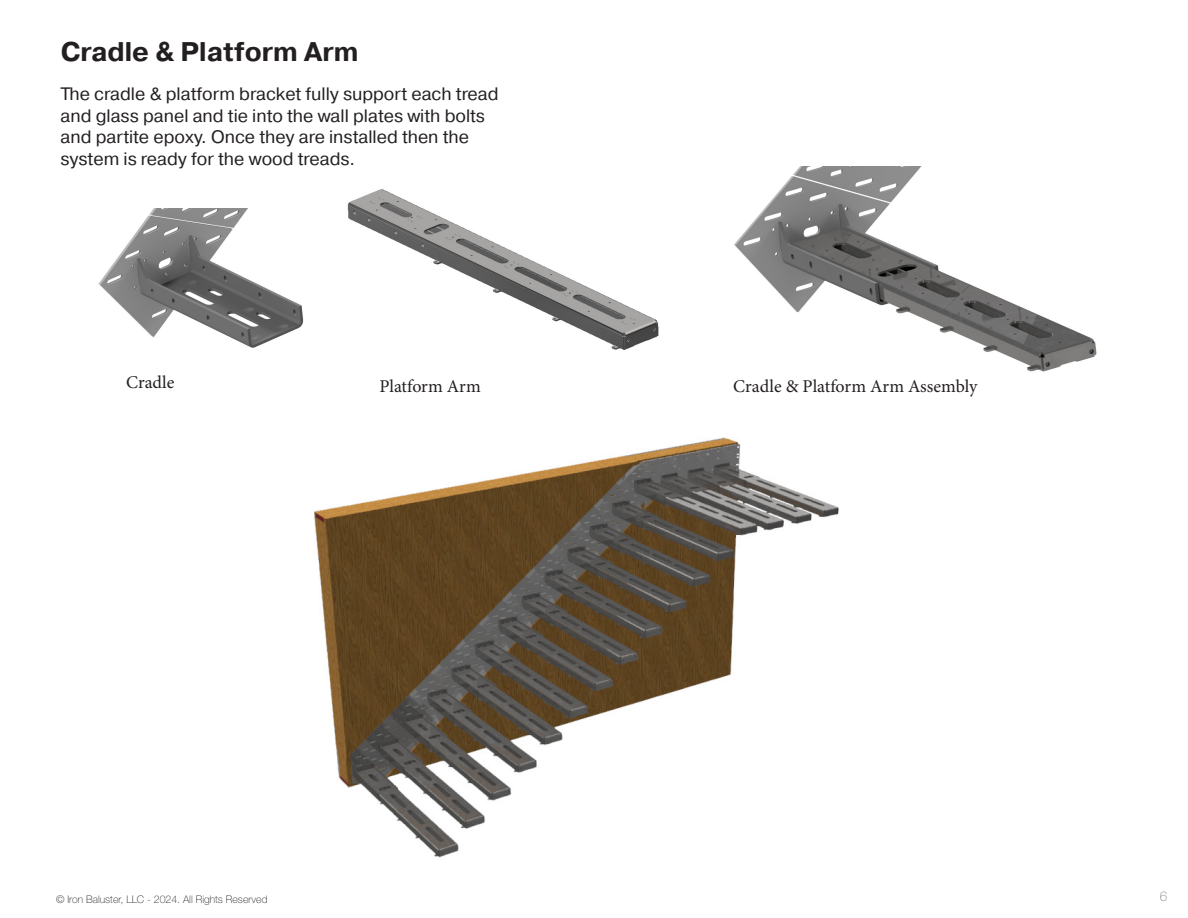
<style>
.page{position:relative;width:1188px;height:918px;background:#fff}
.page>*{position:absolute;margin:0;border:0;box-sizing:border-box;transform-origin:0 0}
.t1{font:700 27px "Pragmatica";color:#231f20}
.t2{font:18px/21.6px "Pragmatica";color:#231f20}
.t3{font:18px "Minion Pro";color:#231f20}
.t4{font:100 13.5px "Helvetica Neue";color:#808285}
.t5{font:100 10.5px "Helvetica Neue";color:#231f20}
</style>
<div class="page">
<img style="left:313px;top:437px;width:526px;height:421px">
<img style="left:98px;top:208px;width:206px;height:140px">
<img style="left:347px;top:189px;width:312px;height:161px">
<img style="left:734px;top:167px;width:363px;height:205px">
<p class="t1" style="left:61px;top:34px;width:299px">Cradle &amp; Platform Arm</p>
<p class="t2" style="left:60px;top:83px;width:440px">The cradle &amp; platform bracket fully support each tread and glass panel and tie into the wall plates with bolts and partite epoxy. Once they are installed then the system is ready for the wood treads.</p>
<p class="t3" style="left:126px;top:370px;width:50px">Cradle</p>
<p class="t3" style="left:379px;top:374px;width:103px">Platform Arm</p>
<p class="t3" style="left:733px;top:374px;width:246px">Cradle &amp; Platform Arm Assembly</p>
<p class="t5" style="left:56px;top:893px;width:213px">© Iron Baluster, LLC - 2024. All Rights Reserved</p>
<p class="t4" style="left:1160px;top:888px;width:9px">6</p>
</div>
